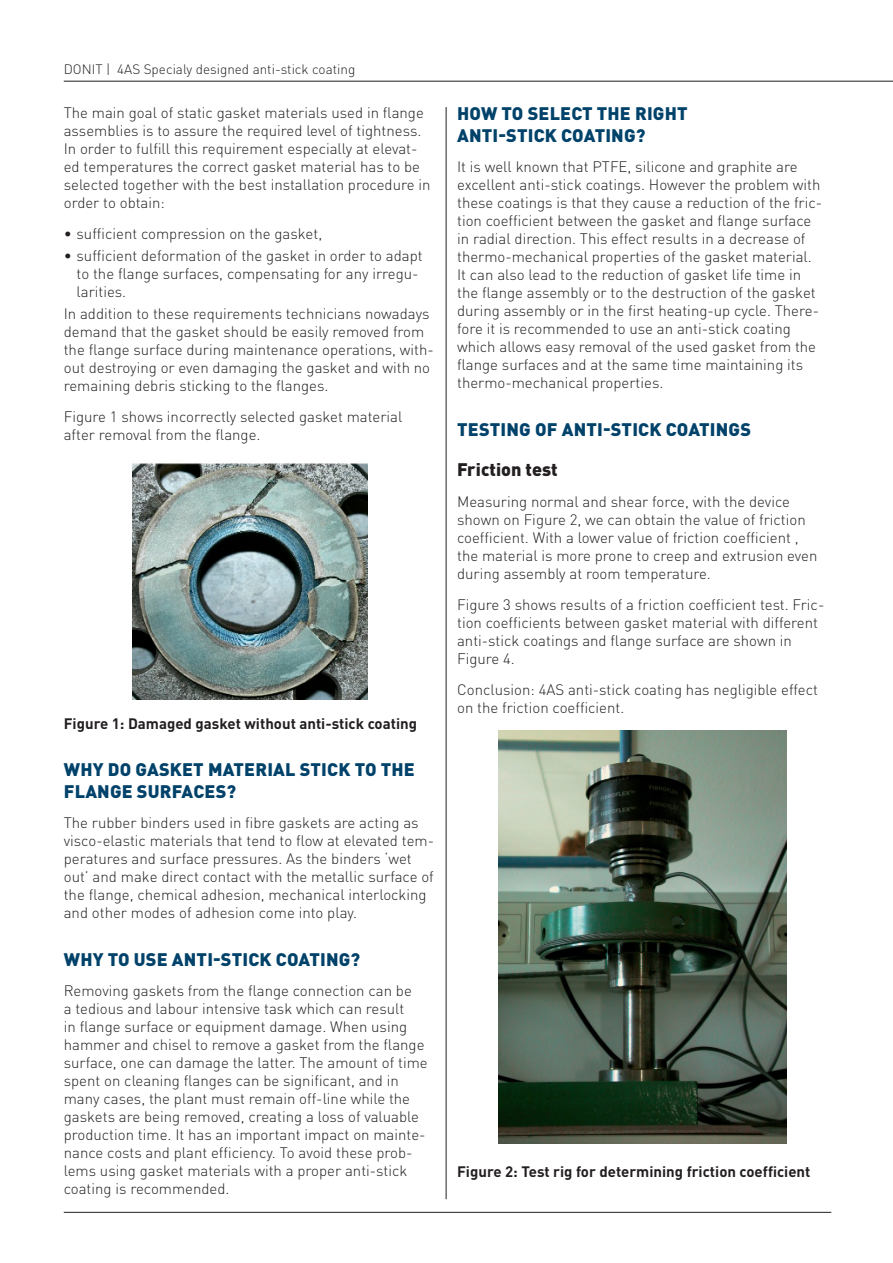
<style>
.page{position:relative;width:893px;height:1263px;background:#fff}
.page>*{position:absolute;margin:0;border:0;box-sizing:border-box;transform-origin:0 0}
.Med_Nas{font:900 18px/21.6px "DIN Pro";letter-spacing:.01em;color:#00426a}
.Mid_title{font:900 18px "DIN Pro";color:#231f20}
.t1{font:300 15px/18px "DIN Pro";color:#231f20}
.Slika{font:700 15px "DIN Pro";color:#231f20}
.t2{font:300 13.5px "DIN Pro";color:#231f20}
</style>
<div class="page">
<hr style="left:64px;top:1212px;width:767px;height:1px;background:#231f20">
<hr style="left:64px;top:81px;width:829px;height:1px;background:#231f20">
<img style="left:133px;top:463px;width:234px;height:236px">
<img style="left:498px;top:730px;width:288px;height:413px">
<hr style="left:446px;top:107px;width:1px;height:1092px;background:#231f20">
<p class="t2" style="left:64px;top:60px;width:293px">DONIT | 4AS Specialy designed anti-stick coating</p>
<p class="t1" style="left:64px;top:103px;width:368px">The main goal of static gasket materials used in flange assemblies is to assure the required level of tightness.<br>In order to fulfill this requirement especially at elevat&shy;ed temperatures the correct gasket material has to be selected together with the best installation procedure in order to obtain:</p>
<p class="t1" style="left:64px;top:223px;width:260px">• sufficient compression on the gasket,</p>
<p class="t1" style="left:77px;top:246px;width:348px;text-indent:-13px">• sufficient deformation of the gasket in order to adapt to the flange surfaces, compensating for any irregu&shy;larities.</p>
<p class="t1" style="left:64px;top:304px;width:372px">In addition to these requirements technicians nowadays demand that the gasket should be easily removed from the flange surface during maintenance operations, with&shy;out destroying or even damaging the gasket and with no remaining debris sticking to the flanges.</p>
<p class="t1" style="left:64px;top:407px;width:340px">Figure 1 shows incorrectly selected gasket material after removal from the flange.</p>
<p class="Slika" style="left:64px;top:713px;width:355px">Figure 1: Damaged gasket without anti-stick coating</p>
<p class="Med_Nas" style="left:64px;top:758px;width:352px">WHY DO GASKET MATERIAL STICK TO THE<br>FLANGE SURFACES?</p>
<p class="t1" style="left:64px;top:813px;width:372px">The rubber binders used in fibre gaskets are acting as visco-elastic materials that tend to flow at elevated tem&shy;peratures and surface pressures. As the binders ‘wet out’ and make direct contact with the metallic surface of the flange, chemical adhesion, mechanical interlocking and other modes of adhesion come into play.</p>
<p class="Med_Nas" style="left:64px;top:947px;width:298px">WHY TO USE ANTI-STICK COATING?</p>
<p class="t1" style="left:64px;top:981px;width:366px">Removing gaskets from the flange connection can be<br>a tedious and labour intensive task which can result<br>in flange surface or equipment damage. When using hammer and chisel to remove a gasket from the flange surface, one can damage the latter. The amount of time spent on cleaning flanges can be significant, and in many cases, the plant must remain off-line while the gaskets are being removed, creating a loss of valuable production time. It has an important impact on mainte&shy;nance costs and plant efficiency. To avoid these prob&shy;lems using gasket materials with a proper anti-stick coating is recommended.</p>
<p class="Med_Nas" style="left:457px;top:102px;width:232px">HOW TO SELECT THE RIGHT<br>ANTI-STICK COATING?</p>
<p class="t1" style="left:457px;top:157px;width:367px">It is well known that PTFE, silicone and graphite are excellent anti-stick coatings. However the problem with these coatings is that they cause a reduction of the fric&shy;tion coefficient between the gasket and flange surface in radial direction. This effect results in a decrease of thermo-mechanical properties of the gasket material.<br>It can also lead to the reduction of gasket life time in the flange assembly or to the destruction of the gasket during assembly or in the first heating-up cycle. There&shy;fore it is recommended to use an anti-stick coating which allows easy removal of the used gasket from the flange surfaces and at the same time maintaining its thermo-mechanical properties.</p>
<p class="Med_Nas" style="left:457px;top:417px;width:295px">TESTING OF ANTI-STICK COATINGS</p>
<p class="Mid_title" style="left:457px;top:458px;width:102px">Friction test</p>
<p class="t1" style="left:457px;top:492px;width:362px">Measuring normal and shear force, with the device shown on Figure 2, we can obtain the value of friction coefficient. With a lower value of friction coefficient , the material is more prone to creep and extrusion even during assembly at room temperature.</p>
<p class="t1" style="left:457px;top:595px;width:369px">Figure 3 shows results of a friction coefficient test. Fric&shy;tion coefficients between gasket material with different anti-stick coatings and flange surface are shown in Figure 4.</p>
<p class="t1" style="left:457px;top:679px;width:362px">Conclusion: 4AS anti-stick coating has negligible effect on the friction coefficient.</p>
<p class="Slika" style="left:457px;top:1161px;width:355px">Figure 2: Test rig for determining friction coefficient</p>
</div>
